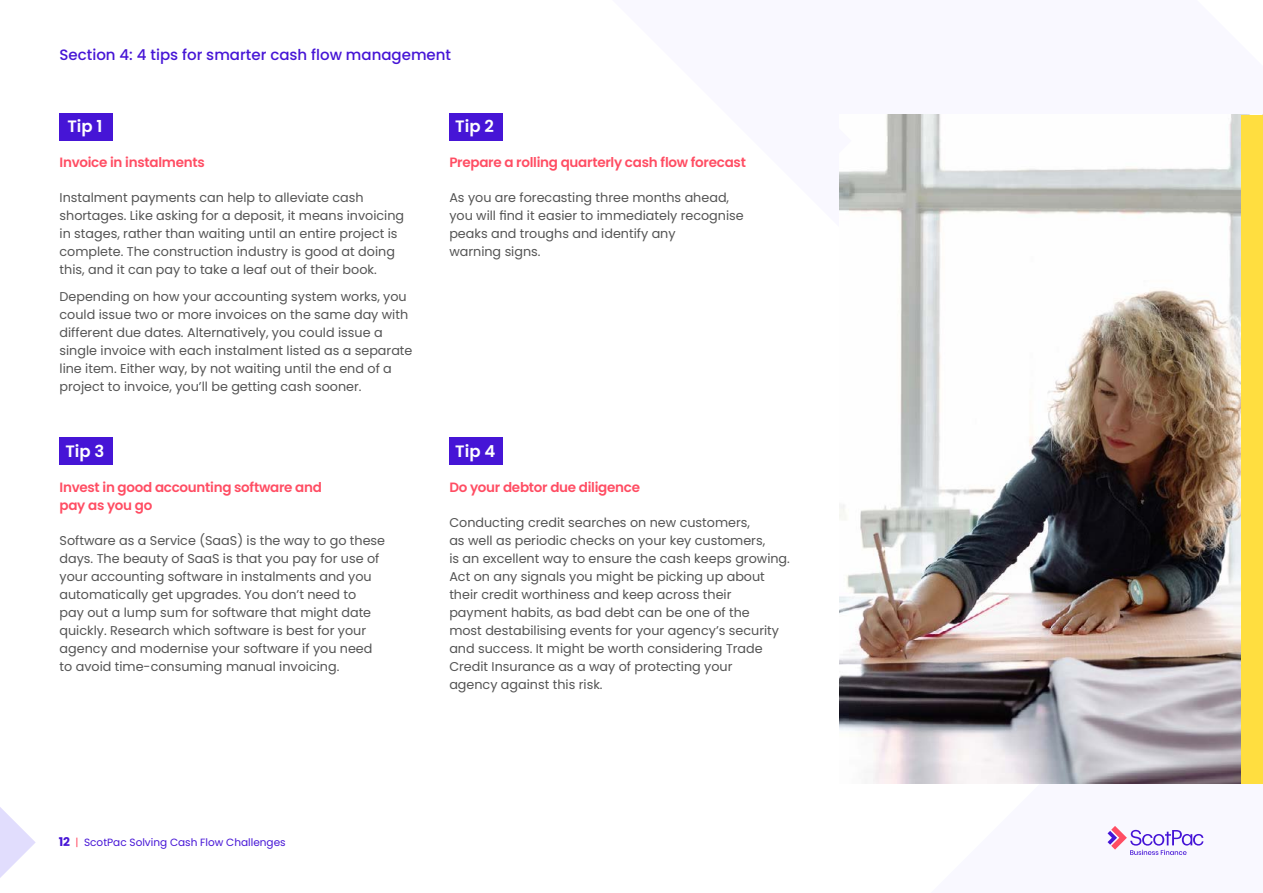
<style>
.page{position:relative;width:1263px;height:893px;background:#fff}
.page>*{position:absolute;margin:0;border:0;box-sizing:border-box;transform-origin:0 0}
.t1{font:600 16.5px "Poppins";color:#fff}
.t2{font:500 15px "Poppins";color:#4615d6}
.t3{font:600 13.5px/18px "Poppins";letter-spacing:-.02em;color:#ff4d63}
.t4{font:12.75px/18px "Poppins";color:#545454}
.t5{font:10.5px "Poppins";color:#4615d6}
.s1{font-weight:700;font-size:12px}
.s2{color:#ff4d63}
</style>
<div class="page">
<div style="left:60px;top:113px;width:53px;height:27px;background:#4615d6"></div>
<div style="left:449px;top:113px;width:53px;height:27px;background:#4615d6"></div>
<div style="left:59px;top:437px;width:53px;height:28px;background:#4615d6"></div>
<div style="left:449px;top:437px;width:53px;height:28px;background:#4615d6"></div>
<img style="left:839px;top:115px;width:403px;height:668px">
<svg style="left:839px;top:122px;width:12px;height:38px"></svg>
<div style="left:1242px;top:115px;width:21px;height:668px;background:#ffde40"></div>
<svg style="left:1107px;top:826px;width:96px;height:29px"></svg>
<svg style="left:0;top:807px;width:36px;height:71px"></svg>
<p class="t2" style="left:60px;top:46px;width:393px">Section 4: 4 tips for smarter cash flow management</p>
<p class="t1" style="left:67px;top:119px;width:37px">Tip 1</p>
<p class="t3" style="left:60px;top:153px;width:147px">Invoice in instalments</p>
<p class="t4" style="left:60px;top:189px;width:346px">Instalment payments can help to alleviate cash shortages. Like asking for a deposit, it means invoicing in stages, rather than waiting until an entire project is complete. The construction industry is good at doing this, and it can pay to take a leaf out of their book.</p>
<p class="t4" style="left:60px;top:287px;width:354px">Depending on how your accounting system works, you could issue two or more invoices on the same day with different due dates. Alternatively, you could issue a single invoice with each instalment listed as a separate line item. Either way, by not waiting until the end of a project to invoice, you’ll be getting cash sooner.</p>
<p class="t1" style="left:65px;top:444px;width:41px">Tip 3</p>
<p class="t3" style="left:60px;top:478px;width:264px">Invest in good accounting software and pay as you go</p>
<p class="t4" style="left:60px;top:531px;width:327px">Software as a Service (SaaS) is the way to go these days. The beauty of SaaS is that you pay for use of your accounting software in instalments and you automatically get upgrades. You don’t need to<br>pay out a lump sum for software that might date quickly. Research which software is best for your agency and modernise your software if you need to avoid time-consuming manual invoicing.</p>
<p class="t1" style="left:455px;top:119px;width:40px">Tip 2</p>
<p class="t3" style="left:449px;top:153px;width:298px">Prepare a rolling quarterly cash flow forecast</p>
<p class="t4" style="left:449px;top:189px;width:296px">As you are forecasting three months ahead, you will find it easier to immediately recognise peaks and troughs and identify any<br>warning signs.</p>
<p class="t1" style="left:455px;top:444px;width:42px">Tip 4</p>
<p class="t3" style="left:449px;top:479px;width:192px">Do your debtor due diligence</p>
<p class="t4" style="left:449px;top:513px;width:342px">Conducting credit searches on new customers,<br>as well as periodic checks on your key customers,<br>is an excellent way to ensure the cash keeps growing.<br>Act on any signals you might be picking up about their credit worthiness and keep across their payment habits, as bad debt can be one of the<br>most destabilising events for your agency’s security and success. It might be worth considering Trade Credit Insurance as a way of protecting your<br>agency against this risk.</p>
<p class="t5" style="left:59px;top:836px;width:228px"><span class="s1">12</span> <span class="s2">|</span> ScotPac Solving Cash Flow Challenges</p>
</div>
